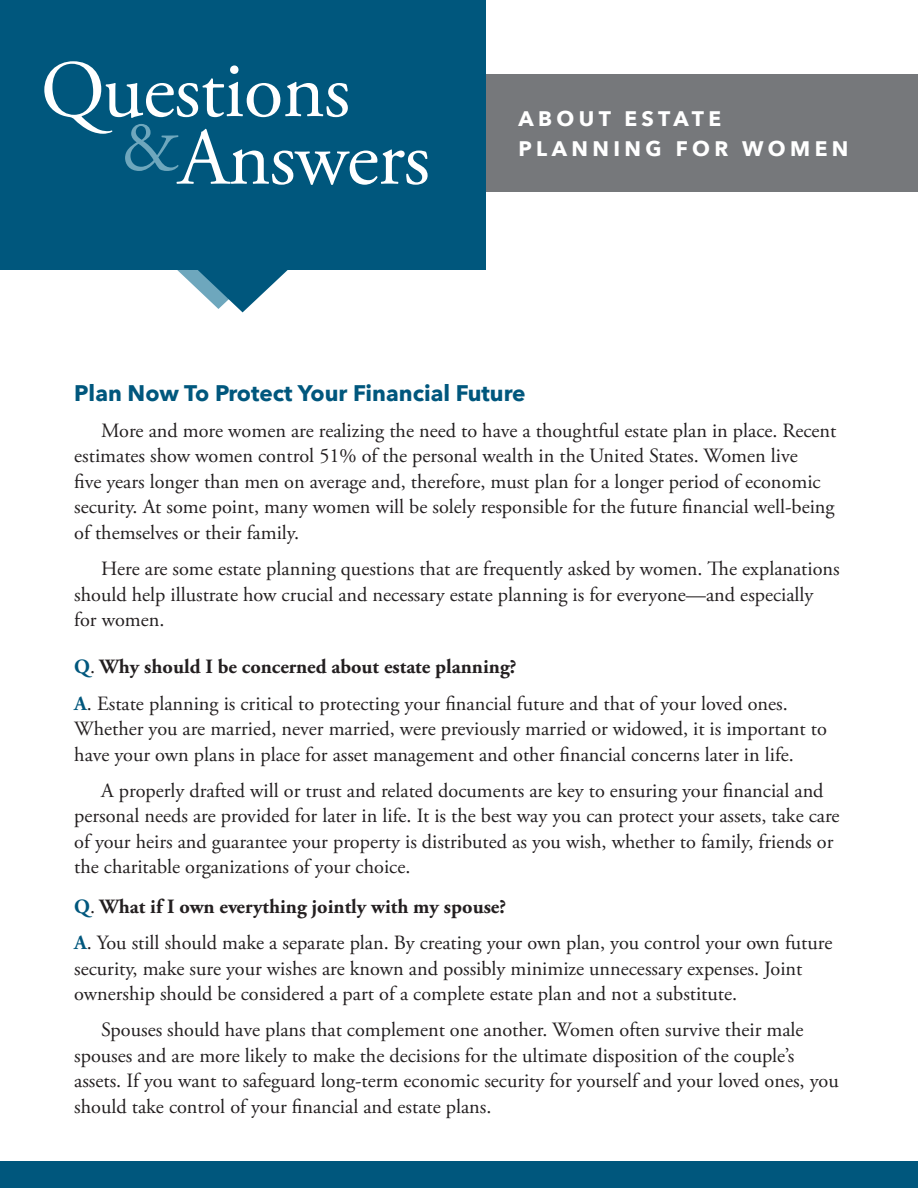
<style>
.page{position:relative;width:918px;height:1188px;background:#fff}
.page>*{position:absolute;margin:0;border:0;box-sizing:border-box;transform-origin:0 0}
.t1{font:81px "Adobe Garamond Pro";letter-spacing:-.01em;color:#fff}
.t2{font:72px "Adobe Garamond Pro";color:#6ea7bd}
.Head{font:700 22.5px "Avenir Next";color:#00577d}
.t3{font:700 21px/30px "Avenir Next";letter-spacing:.21em;color:#fff}
.Answers{font:20.25px/25.5px "Adobe Garamond Pro";color:#231f20}
.Answers-2{font:700 20.25px "Adobe Garamond Pro";color:#231f20}
.s1{color:#00577d}
.s2{font-weight:400}
.s3{font-weight:700;color:#00577d}
</style>
<div class="page">
<div style="left:486px;top:75px;width:432px;height:117px;background:#76787b"></div>
<div style="left:0;top:0;width:486px;height:270px;background:#00577d"></div>
<svg style="left:177px;top:270px;width:111px;height:42px"></svg>
<div style="left:0;top:1161px;width:918px;height:27px;background:#00577d"></div>
<p class="t1" style="left:41px;top:42px;width:311px">Questions</p>
<p class="t2" style="left:121px;top:104px;width:60px">&amp;</p>
<p class="t1" style="left:179px;top:109px;width:253px">Answers</p>
<p class="t3" style="left:518px;top:103px;width:332px">ABOUT ESTATE<br>PLANNING FOR WOMEN</p>
<p class="Head" style="left:74px;top:373px;width:453px">Plan Now To Protect Your Financial Future</p>
<p class="Answers" style="left:74px;top:418px;width:764px;text-indent:27px">More and more women are realizing the need to have a thoughtful estate plan in place. Recent estimates show women control 51% of the personal wealth in the United States. Women live<br>five years longer than men on average and, therefore, must plan for a longer period of economic security. At some point, many women will be solely responsible for the future financial well-being of themselves or their family.</p>
<p class="Answers" style="left:74px;top:557px;width:767px;text-indent:27px">Here are some estate planning questions that are frequently asked by women. The explanations should help illustrate how crucial and necessary estate planning is for everyone—and especially for women.</p>
<p class="Answers-2" style="left:74px;top:655px;width:444px"><span class="s1">Q</span><span class="s2">.</span> Why should I be concerned about estate planning?</p>
<p class="Answers" style="left:74px;top:691px;width:754px"><span class="s3">A</span>. Estate planning is critical to protecting your financial future and that of your loved ones.<br>Whether you are married, never married, were previously married or widowed, it is important to have your own plans in place for asset management and other financial concerns later in life.</p>
<p class="Answers" style="left:74px;top:778px;width:767px;text-indent:27px">A properly drafted will or trust and related documents are key to ensuring your financial and personal needs are provided for later in life. It is the best way you can protect your assets, take care of your heirs and guarantee your property is distributed as you wish, whether to family, friends or the charitable organizations of your choice.</p>
<p class="Answers-2" style="left:74px;top:895px;width:433px"><span class="s1">Q</span><span class="s2">.</span> What if I own everything jointly with my spouse?</p>
<p class="Answers" style="left:74px;top:931px;width:760px"><span class="s3">A</span>. You still should make a separate plan. By creating your own plan, you control your own future security, make sure your wishes are known and possibly minimize unnecessary expenses. Joint ownership should be considered a part of a complete estate plan and not a substitute.</p>
<p class="Answers" style="left:74px;top:1018px;width:766px;text-indent:27px">Spouses should have plans that complement one another. Women often survive their male spouses and are more likely to make the decisions for the ultimate disposition of the couple’s assets. If you want to safeguard long-term economic security for yourself and your loved ones, you should take control of your financial and estate plans.</p>
</div>
